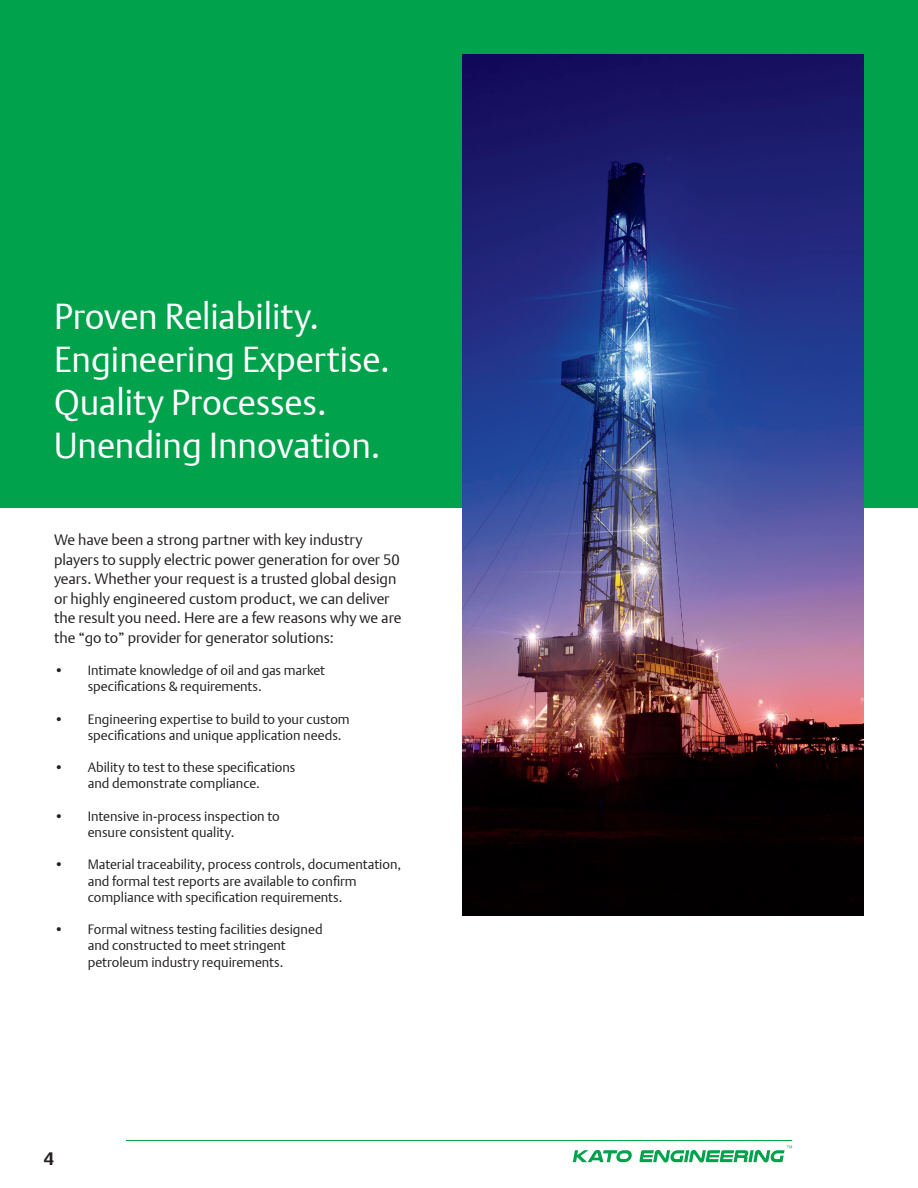
<style>
.page{position:relative;width:918px;height:1188px;background:#fff}
.page>*{position:absolute;margin:0;border:0;box-sizing:border-box;transform-origin:0 0}
.t1{font:36px/43.2px "DTL Argo T Light";color:#fff}
.t2{font:700 18px "DTL Argo T";color:#231f20}
.t3{font:15px/19.5px "DTL Argo T Light";color:#231f20}
.t4{font:13.5px/16.2px "DTL Argo T Light";color:#231f20}
</style>
<div class="page">
<hr style="left:126px;top:1140px;width:666px;height:1px;background:#00a24b">
<svg style="left:573px;top:1150px;width:59px;height:12px"></svg>
<svg style="left:639px;top:1146px;width:153px;height:16px"></svg>
<div style="left:0;top:0;width:918px;height:508px;background:#00a24b"></div>
<img style="left:462px;top:54px;width:402px;height:862px">
<hr style="left:917px;top:0;width:1px;height:185px;background:#23ac5e">
<h1 class="t1" style="left:54px;top:294px;width:337px">Proven Reliability.<br>Engineering Expertise.<br>Quality Processes.<br>Unending Innovation.</h1>
<p class="t3" style="left:54px;top:530px;width:349px">We have been a strong partner with key industry players to supply electric power generation for over 50 years. Whether your request is a trusted global design or highly engineered custom product, we can deliver the result you need. Here are a few reasons why we are the “go to” provider for generator solutions:</p>
<p class="t4" style="left:88px;top:662px;width:239px;text-indent:-34px">• Intimate knowledge of oil and gas market specifications &amp; requirements.</p>
<p class="t4" style="left:88px;top:711px;width:264px;text-indent:-34px">• Engineering expertise to build to your custom specifications and unique application needs.</p>
<p class="t4" style="left:54px;top:759px;width:243px;text-align:center">• Ability to test to these specifications and demonstrate compliance.</p>
<p class="t4" style="left:88px;top:808px;width:194px;text-indent:-34px">• Intensive in-process inspection to ensure consistent quality.</p>
<p class="t4" style="left:88px;top:856px;width:315px;text-indent:-34px">• Material traceability, process controls, documentation, and formal test reports are available to confirm compliance with specification requirements.</p>
<p class="t4" style="left:54px;top:921px;width:270px;text-align:center">• Formal witness testing facilities designed and constructed to meet stringent<br>petroleum industry requirements.</p>
<h2 class="t2" style="left:44px;top:1148px;width:12px">4</h2>
</div>
